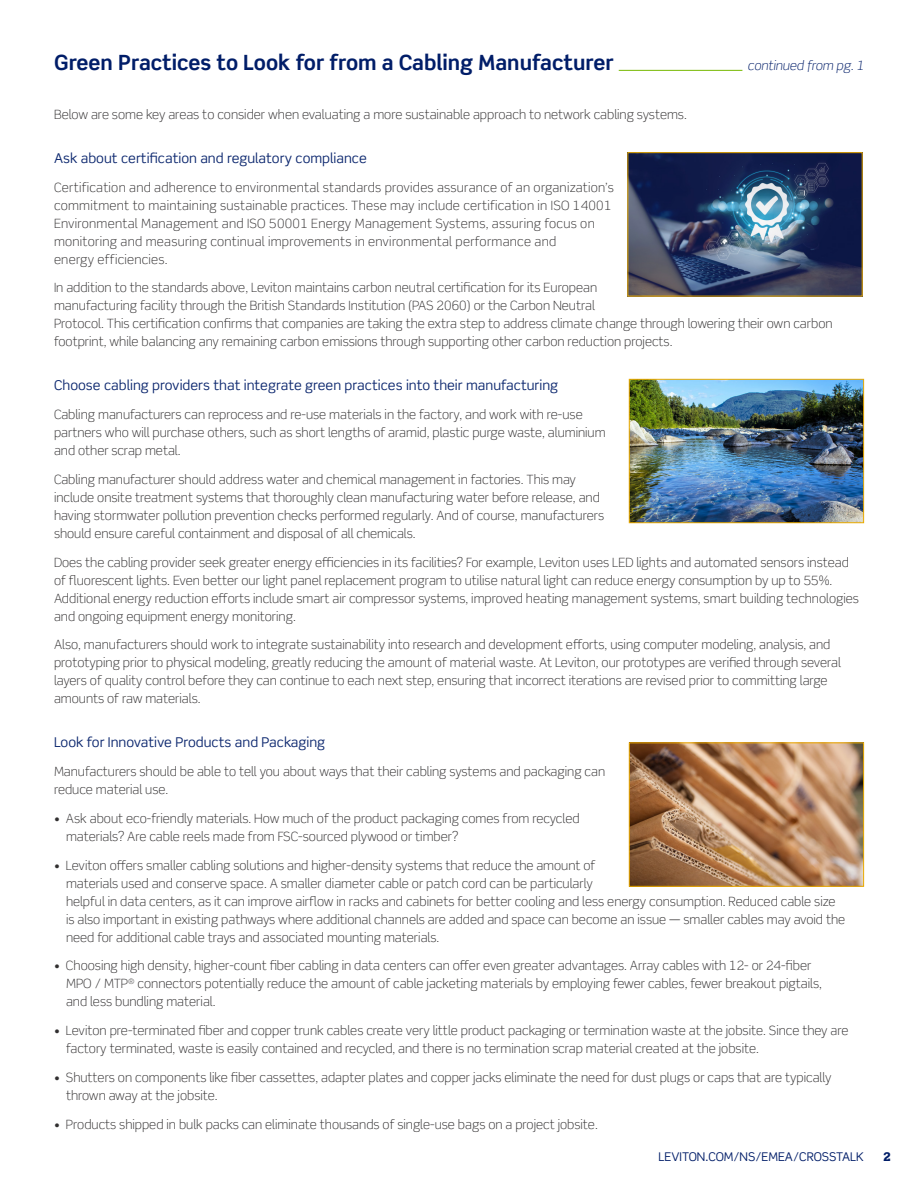
<style>
.page{position:relative;width:918px;height:1188px;background:#fff}
.page>*{position:absolute;margin:0;border:0;box-sizing:border-box;transform-origin:0 0}
.NL_-_Headers_Continued{font:700 21px "Scene Std";color:#001d68}
.NL_-_Body_Copy{font:13.5px "Scene Std";color:#0d286f}
.NL_-_Body_Copy-2{font:300 12.75px/18px "Scene Std";color:#312f30}
.NL_-_Body_Copy-3{font:300 12.75px/18px "Scene Std";letter-spacing:.02em;color:#312f30}
.NL_-_Headers_Continued-2{font:italic 300 12.75px "Scene Std";color:#001d68}
.t1{font:12px "Scene Std";color:#001d68}
.t2{font:900 12px "Scene Std";color:#001d68}
</style>
<div class="page">
<hr style="left:619px;top:70px;width:123px;height:1px;background:#76b900">
<img style="left:631px;top:381px;width:231px;height:140px">
<div style="left:629px;top:379px;width:235px;height:144px;border:1px solid #ebab00"></div>
<img style="left:629px;top:154px;width:232px;height:140px">
<div style="left:627px;top:152px;width:236px;height:144px;border:1px solid #ebab00"></div>
<img style="left:631px;top:744px;width:231px;height:141px">
<div style="left:629px;top:742px;width:235px;height:145px;border:1px solid #ebab00"></div>
<p class="NL_-_Headers_Continued" style="left:54px;top:50px;width:561px">Green Practices to Look for from a Cabling Manufacturer</p>
<p class="NL_-_Headers_Continued-2" style="left:747px;top:58px;width:118px">continued from pg. 1</p>
<p class="NL_-_Body_Copy-2" style="left:54px;top:106px;width:634px">Below are some key areas to consider when evaluating a more sustainable approach to network cabling systems.</p>
<p class="NL_-_Body_Copy" style="left:54px;top:150px;width:314px">Ask about certification and regulatory compliance</p>
<p class="NL_-_Body_Copy-3" style="left:54px;top:178px;width:561px">Certification and adherence to environmental standards provides assurance of an organization’s commitment to maintaining sustainable practices. These may include certification in ISO 14001<br>Environmental Management and ISO 50001 Energy Management Systems, assuring focus on monitoring and measuring continual improvements in environmental performance and<br>energy efficiencies.</p>
<p class="NL_-_Body_Copy-2" style="left:54px;top:279px;width:780px">In addition to the standards above, Leviton maintains carbon neutral certification for its European<br>manufacturing facility through the British Standards Institution (PAS 2060) or the Carbon Neutral<br>Protocol. This certification confirms that companies are taking the extra step to address climate change through lowering their own carbon footprint, while balancing any remaining carbon emissions through supporting other carbon reduction projects.</p>
<p class="NL_-_Body_Copy" style="left:54px;top:377px;width:506px">Choose cabling providers that integrate green practices into their manufacturing</p>
<p class="NL_-_Body_Copy-2" style="left:54px;top:406px;width:553px">Cabling manufacturers can reprocess and re-use materials in the factory, and work with re-use partners who will purchase others, such as short lengths of aramid, plastic purge waste, aluminium and other scrap metal.</p>
<p class="NL_-_Body_Copy-2" style="left:54px;top:470px;width:552px">Cabling manufacturer should address water and chemical management in factories. This may include onsite treatment systems that thoroughly clean manufacturing water before release, and having stormwater pollution prevention checks performed regularly. And of course, manufacturers should ensure careful containment and disposal of all chemicals.</p>
<p class="NL_-_Body_Copy-2" style="left:54px;top:553px;width:807px">Does the cabling provider seek greater energy efficiencies in its facilities? For example, Leviton uses LED lights and automated sensors instead of fluorescent lights. Even better our light panel replacement program to utilise natural light can reduce energy consumption by up to 55%.<br>Additional energy reduction efforts include smart air compressor systems, improved heating management systems, smart building technologies and ongoing equipment energy monitoring.</p>
<p class="NL_-_Body_Copy-2" style="left:54px;top:636px;width:788px">Also, manufacturers should work to integrate sustainability into research and development efforts, using computer modeling, analysis, and prototyping prior to physical modeling, greatly reducing the amount of material waste. At Leviton, our prototypes are verified through several layers of quality control before they can continue to each next step, ensuring that incorrect iterations are revised prior to committing large amounts of raw materials.</p>
<p class="NL_-_Body_Copy" style="left:54px;top:734px;width:273px">Look for Innovative Products and Packaging</p>
<p class="NL_-_Body_Copy-2" style="left:54px;top:763px;width:553px">Manufacturers should be able to tell you about ways that their cabling systems and packaging can reduce material use.</p>
<p class="NL_-_Body_Copy-2" style="left:66px;top:809px;width:515px;text-indent:-12px">• Ask about eco-friendly materials. How much of the product packaging comes from recycled materials? Are cable reels made from FSC-sourced plywood or timber?</p>
<p class="NL_-_Body_Copy-2" style="left:66px;top:856px;width:781px;text-indent:-12px">• Leviton offers smaller cabling solutions and higher-density systems that reduce the amount of<br>materials used and conserve space. A smaller diameter cable or patch cord can be particularly<br>helpful in data centers, as it can improve airflow in racks and cabinets for better cooling and less energy consumption. Reduced cable size is also important in existing pathways where additional channels are added and space can become an issue — smaller cables may avoid the need for additional cable trays and associated mounting materials.</p>
<p class="NL_-_Body_Copy-2" style="left:66px;top:957px;width:758px;text-indent:-12px">• Choosing high density, higher-count fiber cabling in data centers can offer even greater advantages. Array cables with 12- or 24-fiber<br>MPO / MTP<sup>®</sup> connectors potentially reduce the amount of cable jacketing materials by employing fewer cables, fewer breakout pigtails, and less bundling material.</p>
<p class="NL_-_Body_Copy-2" style="left:66px;top:1022px;width:784px;text-indent:-12px">• Leviton pre-terminated fiber and copper trunk cables create very little product packaging or termination waste at the jobsite. Since they are factory terminated, waste is easily contained and recycled, and there is no termination scrap material created at the jobsite.</p>
<p class="NL_-_Body_Copy-2" style="left:66px;top:1069px;width:767px;text-indent:-12px">• Shutters on components like fiber cassettes, adapter plates and copper jacks eliminate the need for dust plugs or caps that are typically thrown away at the jobsite.</p>
<p class="NL_-_Body_Copy-2" style="left:54px;top:1115px;width:545px">• Products shipped in bulk packs can eliminate thousands of single-use bags on a project jobsite.</p>
<p class="t1" style="left:659px;top:1149px;width:207px">LEVITON.COM/NS/EMEA/CROSSTALK</p>
<p class="t2" style="left:883px;top:1149px;width:9px">2</p>
</div>
